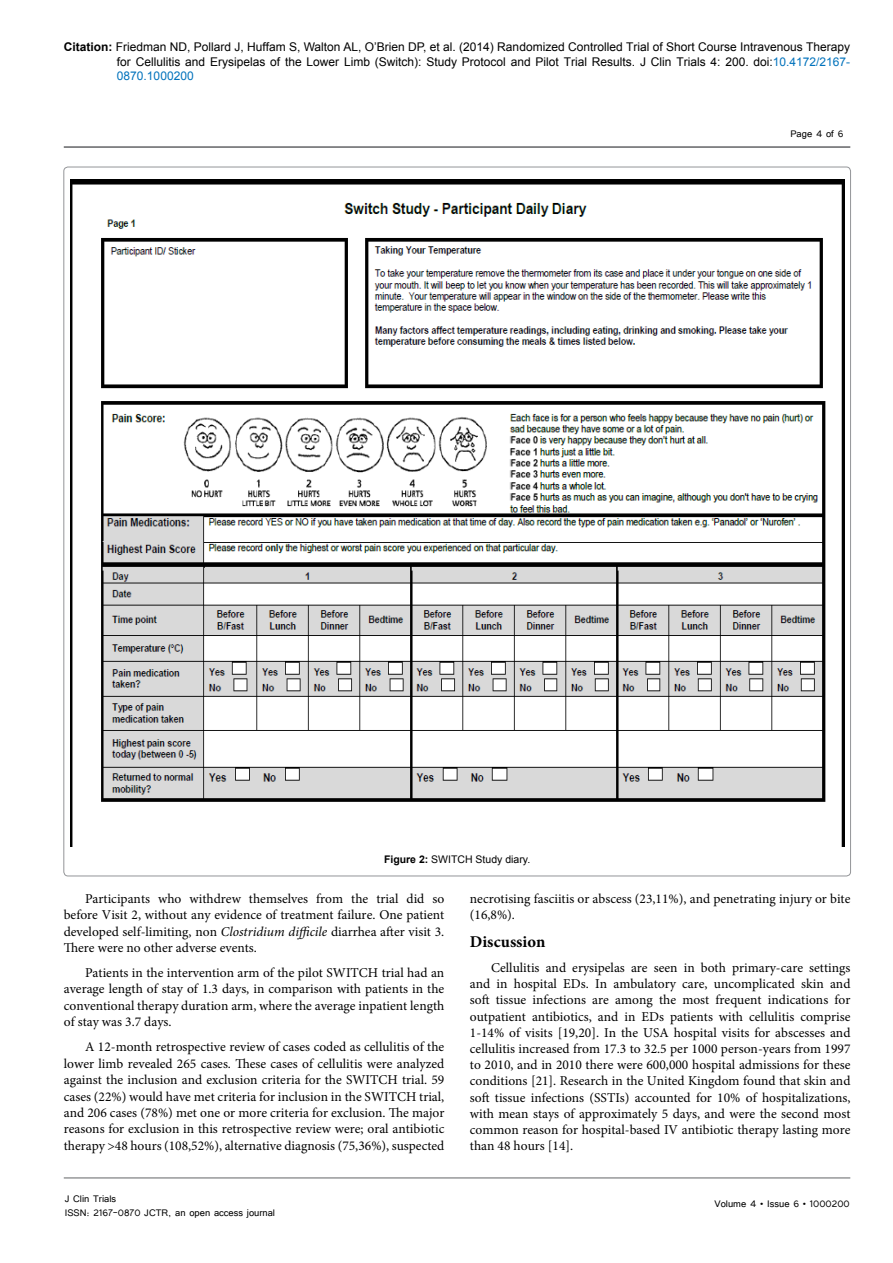
<style>
.page{position:relative;width:893px;height:1263px;background:#fff}
.page>*{position:absolute;margin:0;border:0;box-sizing:border-box;transform-origin:0 0}
.Sh{font:700 16.5px "Minion Pro";color:#000}
.Body_1{font:13.5px/16.4px "Minion Pro";color:#000;text-align:justify}
.t1{font:12px/14.4px "Arial";color:#000;text-align:justify}
.t2{font:12px/14.4px "Tunga";color:#000}
.t3{font:10.5px "Arial";color:#000}
.s1{font-weight:700}
.s2{color:#0072bc}
.s3{font-style:italic}
</style>
<div class="page">
<hr style="left:64px;top:146px;width:786px;height:2px;background:#636466">
<hr style="left:64px;top:1178px;width:786px;height:1px;background:#636466">
<img style="left:70px;top:180px;width:774px;height:667px">
<p class="t1" style="left:117px;top:40px;width:735px;text-indent:-53px"><span class="s1">Citation:</span> Friedman ND, Pollard J, Huffam S, Walton AL, O’Brien DP, et al. (2014) Randomized Controlled Trial of Short Course Intravenous Therapy for Cellulitis and Erysipelas of the Lower Limb (Switch): Study Protocol and Pilot Trial Results. J Clin Trials 4: 200. doi:<span class="s2">10.4172/2167- 0870.1000200</span></p>
<p class="t2" style="left:790px;top:126px;width:55px">Page 4 of 6</p>
<p class="t3" style="left:384px;top:852px;width:148px"><span class="s1">Figure 2:</span> SWITCH Study diary.</p>
<p class="Body_1" style="left:64px;top:890px;width:382px;text-indent:21px">Participants who withdrew themselves from the trial did so before Visit 2, without any evidence of treatment failure. One patient developed self-limiting, non <span class="s3">Clostridium difficile</span> diarrhea after visit 3.<br>There were no other adverse events.</p>
<p class="Body_1" style="left:64px;top:965px;width:382px;text-indent:21px">Patients in the intervention arm of the pilot SWITCH trial had an average length of stay of 1.3 days, in comparison with patients in the conventional therapy duration arm, where the average inpatient length of stay was 3.7 days.</p>
<p class="Body_1" style="left:64px;top:1039px;width:382px;text-indent:21px">A 12-month retrospective review of cases coded as cellulitis of the lower limb revealed 265 cases. These cases of cellulitis were analyzed against the inclusion and exclusion criteria for the SWITCH trial. 59 cases (22%) would have met criteria for inclusion in the SWITCH trial, and 206 cases (78%) met one or more criteria for exclusion. The major reasons for exclusion in this retrospective review were; oral antibiotic therapy &gt;48 hours (108,52%), alternative diagnosis (75,36%), suspected</p>
<p class="t2" style="left:65px;top:1190px;width:212px">J Clin Trials<br>ISSN: 2167-0870 JCTR, an open access journal</p>
<p class="Body_1" style="left:470px;top:890px;width:382px">necrotising fasciitis or abscess (23,11%), and penetrating injury or bite (16,8%).</p>
<p class="Sh" style="left:470px;top:930px;width:77px">Discussion</p>
<p class="Body_1" style="left:470px;top:960px;width:382px;text-indent:21px">Cellulitis and erysipelas are seen in both primary-care settings and in hospital EDs. In ambulatory care, uncomplicated skin and soft tissue infections are among the most frequent indications for outpatient antibiotics, and in EDs patients with cellulitis comprise 1-14% of visits [19,20]. In the USA hospital visits for abscesses and cellulitis increased from 17.3 to 32.5 per 1000 person-years from 1997 to 2010, and in 2010 there were 600,000 hospital admissions for these conditions [21]. Research in the United Kingdom found that skin and soft tissue infections (SSTIs) accounted for 10% of hospitalizations, with mean stays of approximately 5 days, and were the second most common reason for hospital-based IV antibiotic therapy lasting more than 48 hours [14].</p>
<p class="t2" style="left:714px;top:1196px;width:137px">Volume 4 • Issue 6 • 1000200</p>
</div>
